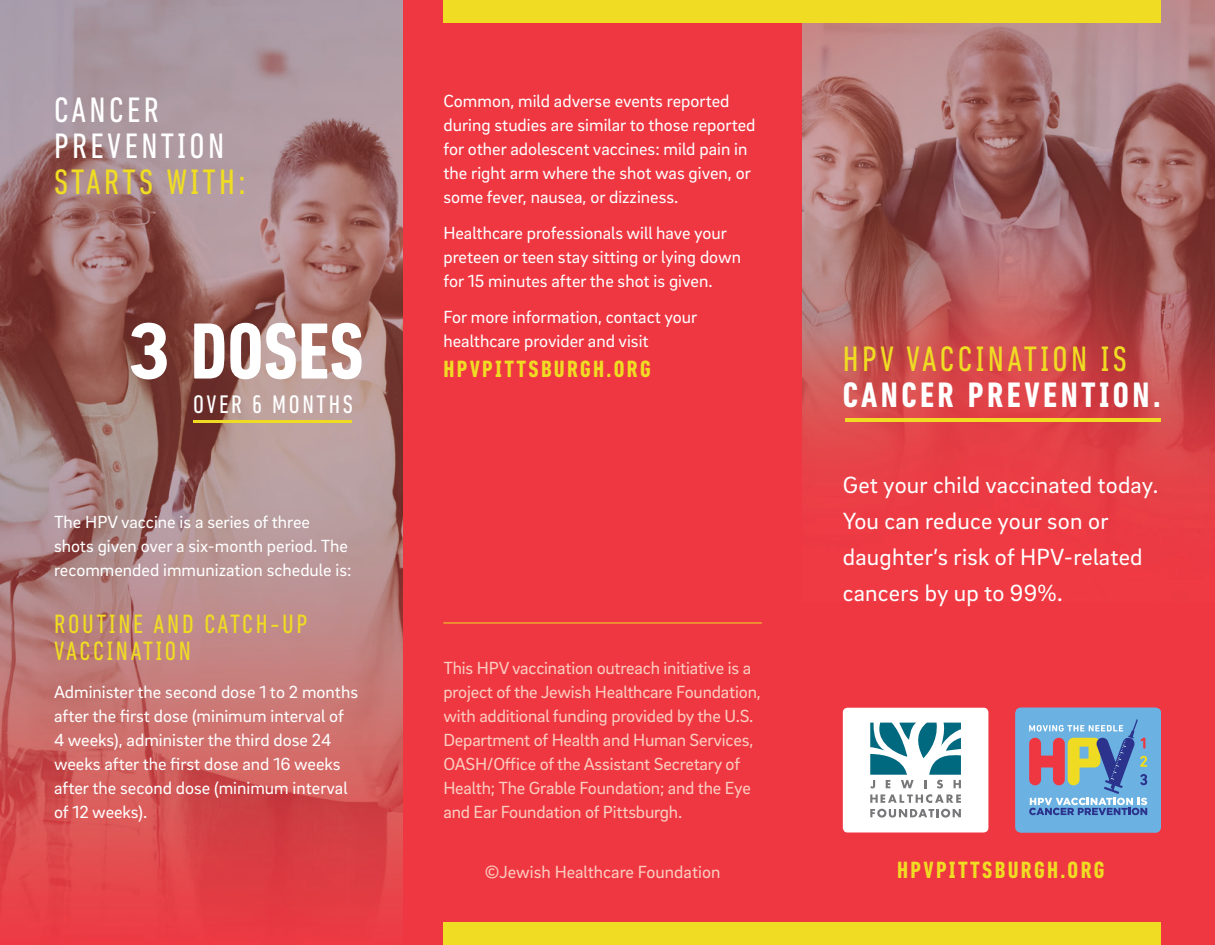
<style>
.page{position:relative;width:1215px;height:945px;background:#ef3742}
.page>*{position:absolute;margin:0;border:0;box-sizing:border-box;transform-origin:0 0}
.t1{font:700 condensed 80.85px "DIN Next LT Pro";color:#fff}
.t2{font:700 condensed 36px/36px "DIN Next LT Pro";letter-spacing:.095em;color:#fff}
.t3{font:condensed 36px/36px "DIN Next LT Pro";letter-spacing:.095em;color:#fff}
.Paragraph_Headline_R{font:condensed 27px/27px "DIN Next LT Pro";letter-spacing:.1em;color:#efdc23}
.t4{font:condensed 25.95px "DIN Next LT Pro";letter-spacing:.1em;color:#fff}
.t5{font:24px/36px "Brix Sans";letter-spacing:.01em;color:#fff}
.Paragraph_Body_1{font:700 condensed 24px "DIN Next LT Pro";letter-spacing:.095em;color:#efdc23}
.Paragraph_Body_1-2{font:18px/24px "Brix Sans";color:#fff}
.Paragraph_Body_1-3{font:18px/24px "Brix Sans";letter-spacing:-.01em;color:#fbcdc0}
.s1{color:#efdc23}
.s2{font-stretch:normal}
.s3{font-weight:400;color:#efdc23}
</style>
<div class="page">
<img style="left:802px;top:0;width:413px;height:500px">
<img style="left:0;top:0;width:403px;height:911px">
<svg style="left:1015px;top:708px;width:146px;height:124px;background:#7ca3c5"></svg>
<div style="left:843px;top:708px;width:145px;height:125px;background:#fff;border-radius:5px"></div>
<svg style="left:870px;top:723px;width:91px;height:80px"></svg>
<svg style="left:870px;top:809px;width:91px;height:9px"></svg>
<hr style="left:845px;top:418px;width:315px;height:4px;background:#efdc23">
<div style="left:443px;top:922px;width:718px;height:23px;background:#efdc23"></div>
<div style="left:443px;top:0;width:718px;height:23px;background:#efdc23"></div>
<hr style="left:193px;top:421px;width:159px;height:2px;background:#eedb22">
<hr style="left:443px;top:623px;width:319px;height:1px;background:#efdc23">
<p class="t3" style="left:54px;top:91px;width:193px">CANCER<br>PREVENTION<br><span class="s1">STARTS WITH:</span></p>
<p class="Paragraph_Body_1-2" style="left:443px;top:89px;width:314px">Common, mild adverse events reported during studies are similar to those reported for other adolescent vaccines: mild pain in the right arm where the shot was given, or some fever, nausea, or dizziness.</p>
<p class="Paragraph_Body_1-2" style="left:443px;top:221px;width:299px">Healthcare professionals will have your preteen or teen stay sitting or lying down for 15 minutes after the shot is given.</p>
<p class="Paragraph_Body_1-2" style="left:443px;top:305px;width:255px">For more information, contact your healthcare provider and visit</p>
<p class="Paragraph_Body_1" style="left:443px;top:356px;width:209px">HPVPITTSBURGH.ORG</p>
<p class="t1" style="left:126px;top:305px;width:239px"><span class="s2">3</span> DOSES</p>
<p class="t4" style="left:193px;top:390px;width:161px">OVER 6 MONTHS</p>
<p class="Paragraph_Body_1-2" style="left:54px;top:509px;width:299px">The HPV vaccine is a series of three shots given over a six-month period. The recommended immunization schedule is:</p>
<p class="Paragraph_Headline_R" style="left:54px;top:610px;width:255px">ROUTINE AND CATCH-UP<br>VACCINATION</p>
<p class="Paragraph_Body_1-2" style="left:54px;top:679px;width:306px">Administer the second dose 1 to 2 months after the first dose (minimum interval of 4 weeks), administer the third dose 24 weeks after the first dose and 16 weeks after the second dose (minimum interval of 12 weeks).</p>
<p class="Paragraph_Body_1-3" style="left:443px;top:655px;width:319px">This HPV vaccination outreach initiative is a project of the Jewish Healthcare Foundation, with additional funding provided by the U.S.<br>Department of Health and Human Services, OASH/Office of the Assistant Secretary of Health; The Grable Foundation; and the Eye and Ear Foundation of Pittsburgh.</p>
<p class="Paragraph_Body_1-3" style="left:485px;top:859px;width:237px">©Jewish Healthcare Foundation</p>
<p class="t2" style="left:843px;top:341px;width:319px"><span class="s3">HPV VACCINATION IS<br></span>CANCER PREVENTION.</p>
<p class="t5" style="left:843px;top:466px;width:317px">Get your child vaccinated today.<br>You can reduce your son or daughter’s risk of HPV-related cancers by up to 99%.</p>
<p class="Paragraph_Body_1" style="left:897px;top:856px;width:209px">HPVPITTSBURGH.ORG</p>
</div>
